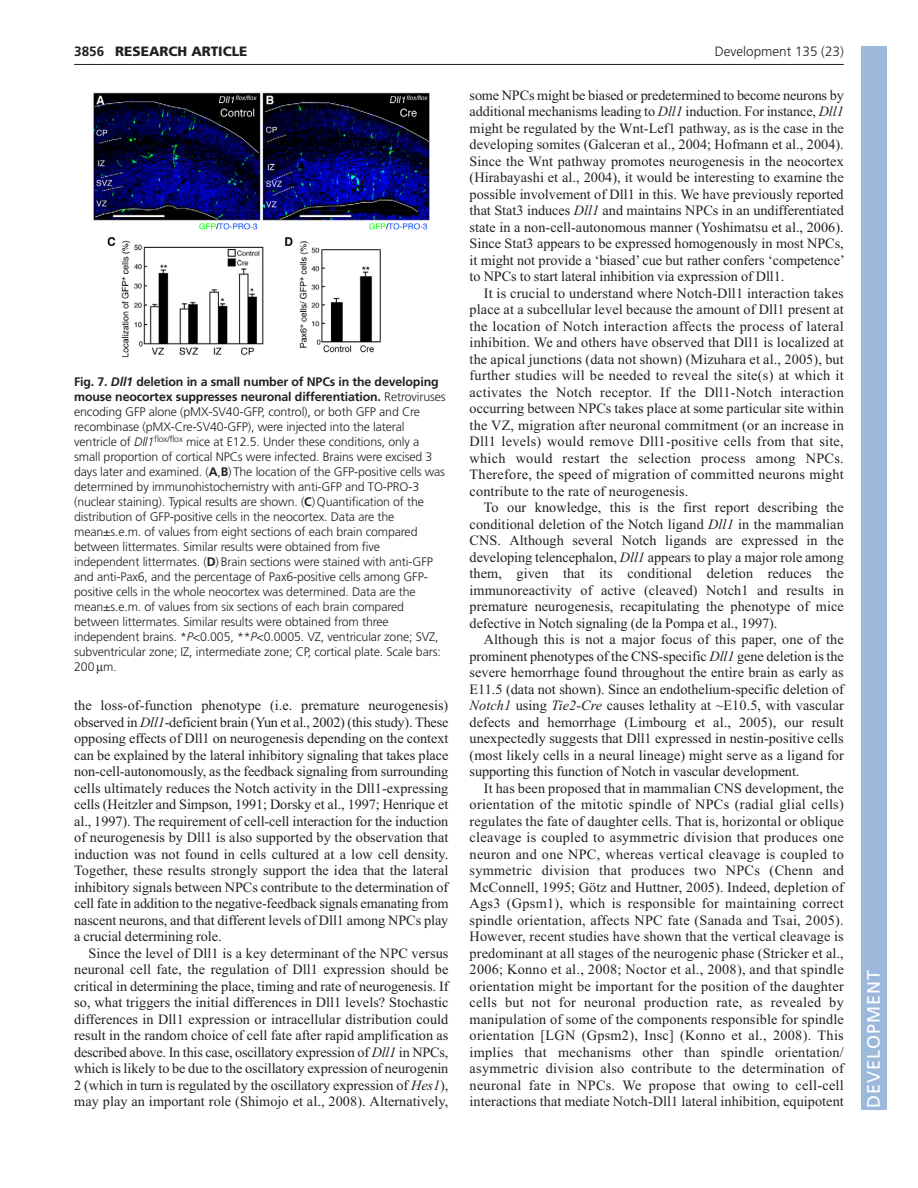
<style>
.page{position:relative;width:918px;height:1188px;background:#fff}
.page>*{position:absolute;margin:0;border:0;box-sizing:border-box;transform-origin:0 0}
.t1{font:18px "Frutiger LT Std";letter-spacing:.055em;color:#fff}
.t2{font:14.25px/16.5px "Times New Roman";letter-spacing:-.005em;color:#231f20;text-align:justify}
.t3{font:300 13.5px "Frutiger LT Std";color:#231f20}
.t4{font:900 13.5px "Frutiger LT Std";color:#231f20}
.t5{font:700 13.5px "Frutiger LT Std";color:#231f20}
.t6{font:300 12.3px/15px "Frutiger LT Std";letter-spacing:-.01em;color:#231f20}
.s1{font-weight:700}
.s2{font-weight:700;font-style:italic}
.s3{font-style:italic}
</style>
<div class="page">
<hr style="left:74px;top:64px;width:770px;height:1px;background:#231f20">
<img style="left:93px;top:92px;width:337px;height:266px">
<div style="left:861px;top:46px;width:25px;height:1064px;background:#9cb9db"></div>
<p class="t5" style="left:74px;top:46px;width:32px">3856</p>
<p class="t4" style="left:115px;top:46px;width:134px">RESEARCH ARTICLE</p>
<p class="t3" style="left:715px;top:46px;width:131px">Development 135 (23)</p>
<p class="t6" style="left:74px;top:376px;width:373px"><span class="s1">Fig. 7.</span> <span class="s2">Dll1</span> <span class="s1">deletion in a small number of NPCs in the developing mouse neocortex suppresses neuronal differentiation.</span> Retroviruses encoding GFP alone (pMX-SV40-GFP, control), or both GFP and Cre recombinase (pMX-Cre-SV40-GFP), were injected into the lateral ventricle of <span class="s3">Dll1</span><sup>flox/flox</sup> mice at E12.5. Under these conditions, only a small proportion of cortical NPCs were infected. Brains were excised 3 days later and examined. (<span class="s1">A</span>,<span class="s1">B</span>) The location of the GFP-positive cells was determined by immunohistochemistry with anti-GFP and TO-PRO-3 (nuclear staining). Typical results are shown. (<span class="s1">C</span>) Quantification of the distribution of GFP-positive cells in the neocortex. Data are the mean±s.e.m. of values from eight sections of each brain compared between littermates. Similar results were obtained from five independent littermates. (<span class="s1">D</span>) Brain sections were stained with anti-GFP and anti-Pax6, and the percentage of Pax6-positive cells among GFP&shy;positive cells in the whole neocortex was determined. Data are the mean±s.e.m. of values from six sections of each brain compared between littermates. Similar results were obtained from three independent brains. *<span class="s3">P</span>&lt;0.005, **<span class="s3">P</span>&lt;0.0005. VZ, ventricular zone; SVZ, subventricular zone; IZ, intermediate zone; CP, cortical plate. Scale bars:<br>200 m.</p>
<p class="t2" style="left:74px;top:699px;width:376px">the loss-of-function phenotype (i.e. premature neurogenesis) observed in <span class="s3">Dll1</span>-deficient brain (Yun et al., 2002) (this study). These opposing effects of Dll1 on neurogenesis depending on the context can be explained by the lateral inhibitory signaling that takes place non-cell-autonomously, as the feedback signaling from surrounding cells ultimately reduces the Notch activity in the Dll1-expressing cells (Heitzler and Simpson, 1991; Dorsky et al., 1997; Henrique et al., 1997). The requirement of cell-cell interaction for the induction of neurogenesis by Dll1 is also supported by the observation that induction was not found in cells cultured at a low cell density.<br>Together, these results strongly support the idea that the lateral inhibitory signals between NPCs contribute to the determination of cell fate in addition to the negative-feedback signals emanating from nascent neurons, and that different levels of Dll1 among NPCs play a crucial determining role.</p>
<p class="t2" style="left:74px;top:946px;width:376px;text-indent:14px">Since the level of Dll1 is a key determinant of the NPC versus neuronal cell fate, the regulation of Dll1 expression should be critical in determining the place, timing and rate of neurogenesis. If so, what triggers the initial differences in Dll1 levels? Stochastic differences in Dll1 expression or intracellular distribution could result in the random choice of cell fate after rapid amplification as described above. In this case, oscillatory expression of <span class="s3">Dll1</span> in NPCs, which is likely to be due to the oscillatory expression of neurogenin 2 (which in turn is regulated by the oscillatory expression of <span class="s3">Hes1</span>), may play an important role (Shimojo et al., 2008). Alternatively,</p>
<p class="t2" style="left:470px;top:88px;width:377px">some NPCs might be biased or predetermined to become neurons by additional mechanisms leading to <span class="s3">Dll1</span> induction. For instance, <span class="s3">Dll1 </span>might be regulated by the Wnt-Lef1 pathway, as is the case in the developing somites (Galceran et al., 2004; Hofmann et al., 2004).<br>Since the Wnt pathway promotes neurogenesis in the neocortex (Hirabayashi et al., 2004), it would be interesting to examine the possible involvement of Dll1 in this. We have previously reported that Stat3 induces <span class="s3">Dll1</span> and maintains NPCs in an undifferentiated state in a non-cell-autonomous manner (Yoshimatsu et al., 2006).<br>Since Stat3 appears to be expressed homogenously in most NPCs, it might not provide a ‘biased’ cue but rather confers ‘competence’ to NPCs to start lateral inhibition via expression of Dll1.</p>
<p class="t2" style="left:470px;top:286px;width:376px;text-indent:14px">It is crucial to understand where Notch-Dll1 interaction takes place at a subcellular level because the amount of Dll1 present at the location of Notch interaction affects the process of lateral inhibition. We and others have observed that Dll1 is localized at the apical junctions (data not shown) (Mizuhara et al., 2005), but further studies will be needed to reveal the site(s) at which it activates the Notch receptor. If the Dll1-Notch interaction occurring between NPCs takes place at some particular site within the VZ, migration after neuronal commitment (or an increase in Dll1 levels) would remove Dll1-positive cells from that site, which would restart the selection process among NPCs.<br>Therefore, the speed of migration of committed neurons might contribute to the rate of neurogenesis.</p>
<p class="t2" style="left:470px;top:501px;width:376px;text-indent:14px">To our knowledge, this is the first report describing the conditional deletion of the Notch ligand <span class="s3">Dll1</span> in the mammalian CNS. Although several Notch ligands are expressed in the developing telencephalon, <span class="s3">Dll1</span> appears to play a major role among them, given that its conditional deletion reduces the immunoreactivity of active (cleaved) Notch1 and results in premature neurogenesis, recapitulating the phenotype of mice defective in Notch signaling (de la Pompa et al., 1997).</p>
<p class="t2" style="left:470px;top:633px;width:376px;text-indent:14px">Although this is not a major focus of this paper, one of the prominent phenotypes of the CNS-specific <span class="s3">Dll1</span> gene deletion is the severe hemorrhage found throughout the entire brain as early as E11.5 (data not shown). Since an endothelium-specific deletion of <span class="s3">Notch1</span> using <span class="s3">Tie2</span>-<span class="s3">Cre</span> causes lethality at ~E10.5, with vascular defects and hemorrhage (Limbourg et al., 2005), our result unexpectedly suggests that Dll1 expressed in nestin-positive cells (most likely cells in a neural lineage) might serve as a ligand for supporting this function of Notch in vascular development.</p>
<p class="t2" style="left:470px;top:781px;width:376px;text-indent:14px">It has been proposed that in mammalian CNS development, the orientation of the mitotic spindle of NPCs (radial glial cells) regulates the fate of daughter cells. That is, horizontal or oblique cleavage is coupled to asymmetric division that produces one neuron and one NPC, whereas vertical cleavage is coupled to symmetric division that produces two NPCs (Chenn and McConnell, 1995; Götz and Huttner, 2005). Indeed, depletion of Ags3 (Gpsm1), which is responsible for maintaining correct spindle orientation, affects NPC fate (Sanada and Tsai, 2005).<br>However, recent studies have shown that the vertical cleavage is predominant at all stages of the neurogenic phase (Stricker et al., 2006; Konno et al., 2008; Noctor et al., 2008), and that spindle orientation might be important for the position of the daughter cells but not for neuronal production rate, as revealed by manipulation of some of the components responsible for spindle orientation [LGN (Gpsm2), Insc] (Konno et al., 2008). This implies that mechanisms other than spindle orientation/ asymmetric division also contribute to the determination of neuronal fate in NPCs. We propose that owing to cell-cell interactions that mediate Notch-Dll1 lateral inhibition, equipotent</p>
<p class="t1" style="left:863px;top:1108px;width:140px;rotate:-90deg">DEVELOPMENT</p>
</div>
